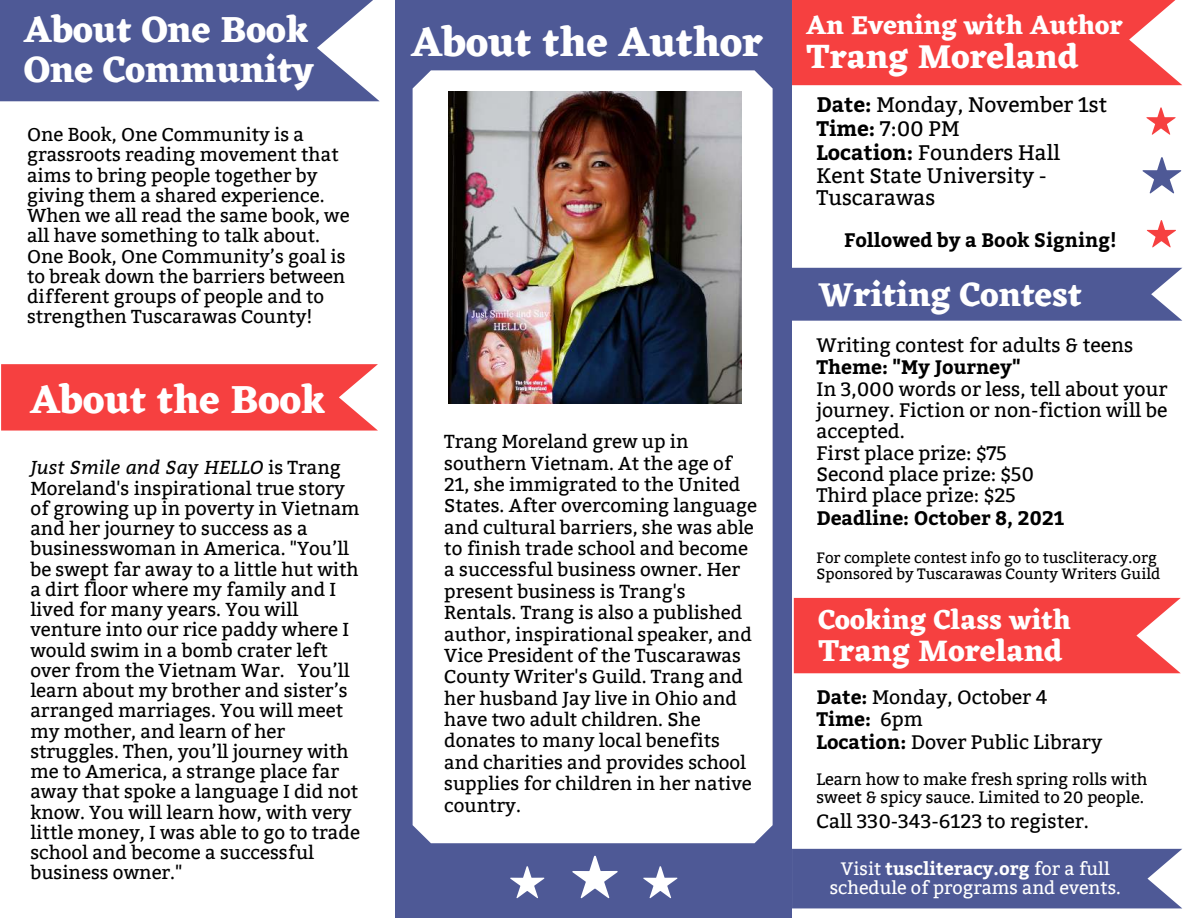
<style>
.page{position:relative;width:1188px;height:918px;background:#fff}
.page>*{position:absolute;margin:0;border:0;box-sizing:border-box;transform-origin:0 0}
.t1{font:700 42px "Eczar";color:#fff}
.t2{font:700 40.5px "Eczar";color:#fff}
.t3{font:700 37.5px/40.5px "Eczar";color:#fff}
.t4{font:700 34.5px "Eczar";color:#fff}
.t5{font:700 30.9px "Eczar";color:#fff}
.t6{font:700 28.2px "Eczar";color:#fff}
.t7{font:700 27px "Eczar";color:#fff}
.t8{font:21px/23.2px "Bitter";color:#000}
.t9{font:19.5px/21.3px "Bitter";color:#000}
.t10{font:700 19.5px "Bitter";color:#000}
.t11{font:18.75px/20.2px "Bitter";color:#000}
.t12{font:18.6px/20.2px "Bitter";color:#000}
.t13{font:18px/19.2px "Bitter";color:#fff;text-align:center}
.t14{font:16.5px/18px "Bitter";color:#000}
.t15{font:15px/15.8px "Bitter";color:#000}
.s1{font-style:italic}
.s2{font-weight:700}
</style>
<div class="page">
<div style="left:396px;top:0;width:396px;height:918px;background:#4e5996"></div>
<div style="left:792px;top:268px;width:390px;height:53px;background:#4e5996"></div>
<div style="left:413px;top:70px;width:360px;height:773px;background:#fff"></div>
<img style="left:448px;top:92px;width:294px;height:311px">
<div style="left:792px;top:849px;width:390px;height:59px;background:#4e5996"></div>
<svg style="left:0;top:0;width:379px;height:101px;background:#5d679e"></svg>
<svg style="left:572px;top:855px;width:46px;height:44px"></svg>
<svg style="left:643px;top:866px;width:35px;height:32px"></svg>
<svg style="left:510px;top:866px;width:35px;height:32px"></svg>
<svg style="left:792px;top:0;width:390px;height:85px;background:#f64d4d"></svg>
<svg style="left:1px;top:364px;width:377px;height:67px;background:#f64b4b"></svg>
<svg style="left:1142px;top:157px;width:39px;height:37px"></svg>
<svg style="left:1146px;top:107px;width:30px;height:28px"></svg>
<svg style="left:1147px;top:220px;width:29px;height:28px"></svg>
<div style="left:794px;top:598px;width:387px;height:75px;background:#f64040"></div>
<h3 class="t3" style="left:24px;top:9px;width:291px">About One Book<br>One Community</h3>
<p class="t12" style="left:27px;top:125px;width:324px">One Book, One Community is a grassroots reading movement that aims to bring people together by giving them a shared experience.<br>When we all read the same book, we all have something to talk about.<br>One Book, One Community’s goal is to break down the barriers between different groups of people and to strengthen Tuscarawas County!</p>
<h2 class="t2" style="left:30px;top:375px;width:297px">About the Book</h2>
<p class="t11" style="left:30px;top:458px;width:331px"><span class="s1">Just Smile and Say HELLO</span> is Trang<br>Moreland's inspirational true story of growing up in poverty in Vietnam and her journey to success as a businesswoman in America. "You’ll be swept far away to a little hut with a dirt floor where my family and I lived for many years. You will venture into our rice paddy where I would swim in a bomb crater left over from the Vietnam War. You’ll learn about my brother and sister’s arranged marriages. You will meet my mother, and learn of her struggles. Then, you’ll journey with me to America, a strange place far away that spoke a language I did not know. You will learn how, with very little money, I was able to go to trade school and become a successful business owner."</p>
<h1 class="t1" style="left:411px;top:17px;width:353px">About the Author</h1>
<h3 class="t7" style="left:807px;top:8px;width:318px">An Evening with Author</h3>
<h3 class="t4" style="left:807px;top:36px;width:273px">Trang Moreland</h3>
<p class="t8" style="left:816px;top:94px;width:292px"><span class="s2">Date:</span> Monday, November 1st<br><span class="s2">Time:</span> 7:00 PM<br><span class="s2">Location:</span> Founders Hall<br>Kent State University -<br>Tuscarawas</p>
<p class="t10" style="left:844px;top:228px;width:274px">Followed by a Book Signing!</p>
<p class="t11" style="left:444px;top:431px;width:314px;line-height:21.3px">Trang Moreland grew up in southern Vietnam. At the age of<br>21, she immigrated to the United<br>States. After overcoming language and cultural barriers, she was able to finish trade school and become a successful business owner. Her present business is Trang's<br>Rentals. Trang is also a published author, inspirational speaker, and<br>Vice President of the Tuscarawas<br>County Writer's Guild. Trang and her husband Jay live in Ohio and have two adult children. She donates to many local benefits and charities and provides school supplies for children in her native country.</p>
<h3 class="t4" style="left:819px;top:274px;width:265px">Writing Contest</h3>
<p class="t9" style="left:816px;top:334px;width:318px">Writing contest for adults &amp; teens</p>
<p class="t10" style="left:816px;top:356px;width:206px">Theme: "My Journey"</p>
<p class="t9" style="left:816px;top:378px;width:353px">In 3,000 words or less, tell about your journey. Fiction or non-fiction will be accepted.<br>First place prize: $75<br>Second place prize: $50<br>Third place prize: $25</p>
<p class="t10" style="left:816px;top:506px;width:249px">Deadline: October 8, 2021</p>
<p class="t15" style="left:816px;top:550px;width:345px">For complete contest info go to tuscliteracy.org<br>Sponsored by Tuscarawas County Writers Guild</p>
<h3 class="t6" style="left:819px;top:602px;width:254px">Cooking Class with</h3>
<h3 class="t5" style="left:819px;top:633px;width:245px">Trang Moreland</h3>
<p class="t9" style="left:816px;top:686px;width:287px;line-height:22.5px"><span class="s2">Date:</span> Monday, October 4<br><span class="s2">Time:</span> 6pm<br><span class="s2">Location:</span> Dover Public Library</p>
<p class="t14" style="left:816px;top:770px;width:333px">Learn how to make fresh spring rolls with sweet &amp; spicy sauce. Limited to 20 people.</p>
<p class="t9" style="left:816px;top:810px;width:274px">Call 330-343-6123 to register.</p>
<p class="t13" style="left:830px;top:859px;width:293px">Visit <span class="s2">tuscliteracy.org</span> for a full schedule of programs and events.</p>
</div>
